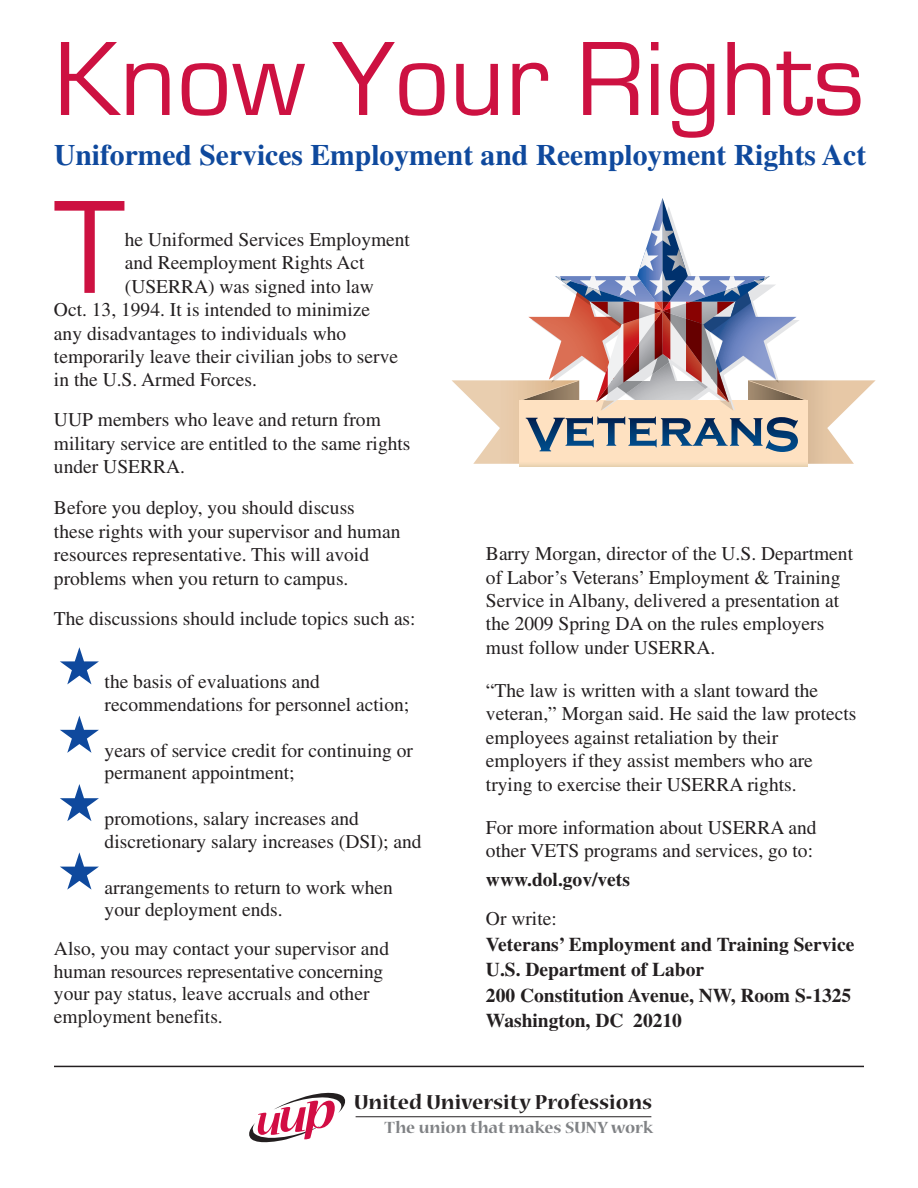
<style>
.page{position:relative;width:918px;height:1188px;background:#fff}
.page>*{position:absolute;margin:0;border:0;box-sizing:border-box;transform-origin:0 0}
.t1{font:137.85px "Eurostile";color:#cd1141}
.t2{font:109.5px "Eurostile";color:#cd1141}
.t3{font:700 29.7px "Times";color:#0f499d}
.t4{font:700 22.5px "Nueva Std";color:#231f20}
.t5{font:19.5px/23.4px "Times";color:#231f20}
.t6{font:700 19.5px/25.5px "Times";color:#231f20}
.t7{font:700 18px "Nueva Std";color:#808285}
</style>
<div class="page">
<svg style="left:249px;top:1093px;width:96px;height:49px"></svg>
<div style="left:520px;top:401px;width:288px;height:66px;background:#eed6b5"></div>
<svg style="left:452px;top:198px;width:424px;height:266px"></svg>
<hr style="left:54px;top:1066px;width:810px;height:1px;background:#231f20">
<hr style="left:356px;top:1116px;width:295px;height:1px;background:#231f20">
<h2 class="t2" style="left:54px;top:13px;width:812px">Know Your Rights</h2>
<h3 class="t3" style="left:54px;top:145px;width:814px">Uniformed Services Employment and Reemployment Rights Act</h3>
<h1 class="t1" style="left:54px;top:165px;width:72px">T</h1>
<p class="t5" style="left:125px;top:230px;width:287px">he Uniformed Services Employment</p>
<p class="t5" style="left:125px;top:253px;width:241px">and Reemployment Rights Act</p>
<p class="t5" style="left:125px;top:277px;width:250px">(USERRA) was signed into law</p>
<p class="t5" style="left:54px;top:300px;width:318px">Oct. 13, 1994. It is intended to minimize</p>
<p class="t5" style="left:54px;top:323px;width:294px">any disadvantages to individuals who</p>
<p class="t5" style="left:54px;top:347px;width:346px">temporarily leave their civilian jobs to serve</p>
<p class="t5" style="left:54px;top:370px;width:204px">in the U.S. Armed Forces.</p>
<p class="t5" style="left:54px;top:410px;width:358px">UUP members who leave and return from military service are entitled to the same rights under USERRA.</p>
<p class="t5" style="left:54px;top:498px;width:348px">Before you deploy, you should discuss<br>these rights with your supervisor and human resources representative. This will avoid problems when you return to campus.</p>
<p class="t5" style="left:54px;top:608px;width:363px">The discussions should include topics such as:</p>
<p class="t5" style="left:105px;top:673px;width:306px;line-height:22.5px">the basis of evaluations and recommendations for personnel action;</p>
<p class="t5" style="left:105px;top:741px;width:310px;line-height:22.5px">years of service credit for continuing or permanent appointment;</p>
<p class="t5" style="left:105px;top:809px;width:319px;line-height:22.5px">promotions, salary increases and discretionary salary increases (DSI); and</p>
<p class="t5" style="left:105px;top:878px;width:290px;line-height:22.5px">arrangements to return to work when your deployment ends.</p>
<p class="t5" style="left:54px;top:939px;width:337px;line-height:22.5px">Also, you may contact your supervisor and human resources representative concerning your pay status, leave accruals and other employment benefits.</p>
<p class="t5" style="left:486px;top:544px;width:369px">Barry Morgan, director of the U.S. Department of Labor’s Veterans’ Employment &amp; Training Service in Albany, delivered a presentation at the 2009 Spring DA on the rules employers must follow under USERRA.</p>
<p class="t5" style="left:486px;top:681px;width:372px">“The law is written with a slant toward the veteran,” Morgan said. He said the law protects employees against retaliation by their employers if they assist members who are trying to exercise their USERRA rights.</p>
<p class="t5" style="left:486px;top:818px;width:332px">For more information about USERRA and other VETS programs and services, go to:</p>
<p class="t6" style="left:486px;top:868px;width:146px">www.dol.gov/vets</p>
<p class="t5" style="left:486px;top:909px;width:72px">Or write:</p>
<p class="t6" style="left:486px;top:933px;width:370px">Veterans’ Employment and Training Service<br>U.S. Department of Labor<br>200 Constitution Avenue, NW, Room S-1325<br>Washington, DC 20210</p>
<p class="t4" style="left:354px;top:1094px;width:300px">United University Professions</p>
<p class="t7" style="left:384px;top:1121px;width:270px">The union that makes SUNY work</p>
</div>
